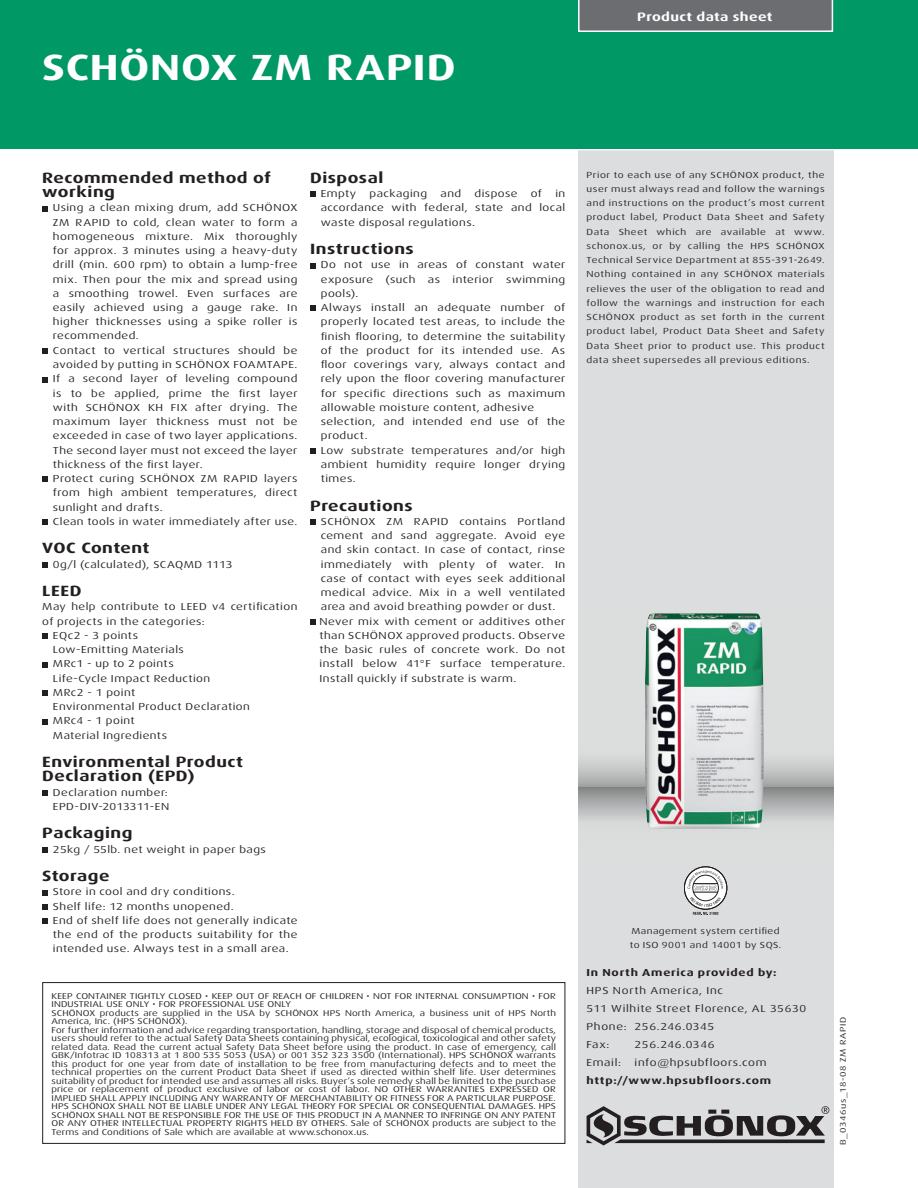
<style>
.page{position:relative;width:918px;height:1188px;background:#fff}
.page>*{position:absolute;margin:0;border:0;box-sizing:border-box;transform-origin:0 0}
.t1{font:700 36.45px "Dax Wide";letter-spacing:.02em;color:#fff;scale:1.11 1}
.t2{font:700 14.85px/14.2px "Dax Wide";letter-spacing:.03em;color:#231f20;scale:1.11 1}
.t3{font:700 12.15px "Dax Wide";letter-spacing:.03em;color:#fff;scale:1.11 1}
.t4{font:10.2px/14.2px "Dax Wide";letter-spacing:.04em;color:#231f20;scale:1.11 1}
.t5{font:10.2px/18px "Dax Wide";letter-spacing:.06em;color:#231f20;scale:1.11 1}
.t6{font:700 10.2px "Dax Wide";letter-spacing:.065em;color:#231f20;scale:1.11 1}
.t7{font:8.7px/14.2px "Dax Wide";letter-spacing:.055em;color:#231f20;text-align:justify;scale:1.11 1}
.t8{font:8.4px/8.6px "Dax Wide";letter-spacing:.015em;color:#231f20;scale:1.11 1}
.t9{font:8.1px "Dax Wide";letter-spacing:.065em;color:#231f20;scale:1.11 1}
</style>
<div class="page">
<div style="left:578px;top:149px;width:255px;height:1039px;background:#dcdddf"></div>
<svg style="left:587px;top:1106px;width:242px;height:39px"></svg>
<svg style="left:42px;top:206px;width:6px;height:5px"></svg>
<svg style="left:42px;top:348px;width:6px;height:6px"></svg>
<svg style="left:42px;top:377px;width:6px;height:5px"></svg>
<svg style="left:42px;top:477px;width:6px;height:5px"></svg>
<svg style="left:42px;top:519px;width:6px;height:6px"></svg>
<svg style="left:42px;top:562px;width:6px;height:6px"></svg>
<svg style="left:42px;top:633px;width:6px;height:6px"></svg>
<svg style="left:42px;top:662px;width:6px;height:5px"></svg>
<svg style="left:42px;top:690px;width:6px;height:6px"></svg>
<svg style="left:42px;top:719px;width:6px;height:5px"></svg>
<svg style="left:42px;top:790px;width:6px;height:6px"></svg>
<svg style="left:42px;top:847px;width:6px;height:6px"></svg>
<svg style="left:42px;top:890px;width:6px;height:5px"></svg>
<svg style="left:42px;top:904px;width:6px;height:6px"></svg>
<svg style="left:42px;top:918px;width:6px;height:6px"></svg>
<svg style="left:310px;top:192px;width:6px;height:5px"></svg>
<svg style="left:310px;top:263px;width:6px;height:5px"></svg>
<svg style="left:310px;top:306px;width:6px;height:5px"></svg>
<svg style="left:310px;top:448px;width:6px;height:6px"></svg>
<svg style="left:310px;top:519px;width:6px;height:6px"></svg>
<svg style="left:310px;top:619px;width:6px;height:6px"></svg>
<hr style="left:0;top:147px;width:918px;height:3px;background:#fff">
<div style="left:0;top:0;width:918px;height:149px;background:#009864"></div>
<svg style="left:578px;top:760px;width:255px;height:61px;background:#b3b5b5"></svg>
<svg style="left:578px;top:0;width:255px;height:32px;background:#747578"></svg>
<img style="left:645px;top:613px;width:119px;height:216px">
<div style="left:42px;top:982px;width:523px;height:162px;border:1px solid #231f20"></div>
<svg style="left:684px;top:867px;width:43px;height:48px"></svg>
<h1 class="t1" style="left:42px;top:46px;width:374px">SCHÖNOX ZM RAPID</h1>
<p class="t3" style="left:637px;top:10px;width:123px">Product data sheet</p>
<h2 class="t2" style="left:42px;top:171px;width:208px">Recommended method of working</h2>
<p class="t4" style="left:53px;top:201px;width:222px">Using a clean mixing drum, add SCHÖNOX ZM RAPID to cold, clean water to form a homogeneous mixture. Mix thoroughly for approx. 3 minutes using a heavy-duty drill (min. 600 rpm) to obtain a lump-free mix. Then pour the mix and spread using a smoothing trowel. Even surfaces are easily achieved using a gauge rake. In higher thicknesses using a spike roller is recommended.<br>Contact to vertical structures should be avoided by putting in SCHÖNOX FOAMTAPE.<br>If a second layer of leveling compound is to be applied, prime the first layer with SCHÖNOX KH FIX after drying. The maximum layer thickness must not be exceeded in case of two layer applications.<br>The second layer must not exceed the layer thickness of the first layer.<br>Protect curing SCHÖNOX ZM RAPID layers from high ambient temperatures, direct sunlight and drafts.<br>Clean tools in water immediately after use.</p>
<h2 class="t2" style="left:42px;top:541px;width:98px">VOC Content</h2>
<p class="t4" style="left:53px;top:557px;width:163px">0g/l (calculated), SCAQMD 1113</p>
<h2 class="t2" style="left:42px;top:584px;width:37px">LEED</h2>
<p class="t4" style="left:42px;top:600px;width:231px">May help contribute to LEED v4 certification</p>
<p class="t4" style="left:42px;top:614px;width:148px">of projects in the categories:</p>
<p class="t4" style="left:53px;top:628px;width:78px">EQc2 - 3 points</p>
<p class="t4" style="left:53px;top:642px;width:120px">Low-Emitting Materials</p>
<p class="t4" style="left:53px;top:657px;width:110px">MRc1 - up to 2 points</p>
<p class="t4" style="left:53px;top:671px;width:143px">Life-Cycle Impact Reduction</p>
<p class="t4" style="left:53px;top:685px;width:76px">MRc2 - 1 point</p>
<p class="t4" style="left:53px;top:699px;width:179px">Environmental Product Declaration</p>
<p class="t4" style="left:53px;top:714px;width:75px">MRc4 - 1 point</p>
<p class="t4" style="left:53px;top:728px;width:104px">Material Ingredients</p>
<h2 class="t2" style="left:42px;top:755px;width:182px">Environmental Product<br>Declaration (EPD)</h2>
<p class="t4" style="left:53px;top:785px;width:106px">Declaration number:<br>EPD-DIV-2013311-EN</p>
<h2 class="t2" style="left:42px;top:826px;width:83px">Packaging</h2>
<p class="t4" style="left:53px;top:842px;width:193px">25kg / 55lb. net weight in paper bags</p>
<h2 class="t2" style="left:42px;top:869px;width:62px">Storage</h2>
<p class="t4" style="left:53px;top:885px;width:222px">Store in cool and dry conditions.<br>Shelf life: 12 months unopened.<br>End of shelf life does not generally indicate the end of the products suitability for the intended use. Always test in a small area.</p>
<h2 class="t2" style="left:310px;top:171px;width:67px">Disposal</h2>
<p class="t4" style="left:321px;top:186px;width:33px">Empty</p>
<p class="t4" style="left:370px;top:186px;width:53px">packaging</p>
<p class="t4" style="left:440px;top:186px;width:20px">and</p>
<p class="t4" style="left:475px;top:186px;width:40px">dispose</p>
<p class="t4" style="left:531px;top:186px;width:12px">of</p>
<p class="t4" style="left:321px;top:186px;width:222px;text-align:justify;text-indent:235px">in accordance with federal, state and local waste disposal regulations.</p>
<h2 class="t2" style="left:310px;top:242px;width:95px">Instructions</h2>
<p class="t4" style="left:321px;top:258px;width:222px">Do not use in areas of constant water exposure (such as interior swimming pools).<br>Always install an adequate number of properly located test areas, to include the finish flooring, to determine the suitability of the product for its intended use. As floor coverings vary, always contact and rely upon the floor covering manufacturer for specific directions such as maximum allowable moisture content, adhesive selection, and intended end use of the product.<br>Low substrate temperatures and/or high ambient humidity require longer drying times.</p>
<h2 class="t2" style="left:310px;top:498px;width:94px">Precautions</h2>
<p class="t4" style="left:320px;top:514px;width:223px">SCHÖNOX ZM RAPID contains Portland cement and sand aggregate. Avoid eye and skin contact. In case of contact, rinse immediately with plenty of water. In case of contact with eyes seek additional medical advice. Mix in a well ventilated area and avoid breathing powder or dust.<br>Never mix with cement or additives other than SCHÖNOX approved products. Observe the basic rules of concrete work. Do not install below 41°F surface temperature.<br>Install quickly if substrate is warm.</p>
<p class="t8" style="left:52px;top:992px;width:456px">KEEP CONTAINER TIGHTLY CLOSED • KEEP OUT OF REACH OF CHILDREN • NOT FOR INTERNAL CONSUMPTION • FOR INDUSTRIAL USE ONLY • FOR PROFESSIONAL USE ONLY<br>SCHÖNOX products are supplied in the USA by SCHÖNOX HPS North America, a business unit of HPS North America, Inc. (HPS SCHÖNOX).<br>For further information and advice regarding transportation, handling, storage and disposal of chemical products, users should refer to the actual Safety Data Sheets containing physical, ecological, toxicological and other safety related data. Read the current actual Safety Data Sheet before using the product. In case of emergency, call GBK/Infotrac ID 108313 at 1 800 535 5053 (USA) or 001 352 323 3500 (International). HPS SCHÖNOX warrants this product for one year from date of installation to be free from manufacturing defects and to meet the technical properties on the current Product Data Sheet if used as directed within shelf life. User determines suitability of product for intended use and assumes all risks. Buyer’s sole remedy shall be limited to the purchase price or replacement of product exclusive of labor or cost of labor. NO OTHER WARRANTIES EXPRESSED OR IMPLIED SHALL APPLY INCLUDING ANY WARRANTY OF MERCHANTABILITY OR FITNESS FOR A PARTICULAR PURPOSE.<br>HPS SCHÖNOX SHALL NOT BE LIABLE UNDER ANY LEGAL THEORY FOR SPECIAL OR CONSEQUENTIAL DAMAGES. HPS SCHÖNOX SHALL NOT BE RESPONSIBLE FOR THE USE OF THIS PRODUCT IN A MANNER TO INFRINGE ON ANY PATENT OR ANY OTHER INTELLECTUAL PROPERTY RIGHTS HELD BY OTHERS. Sale of SCHÖNOX products are subject to the Terms and Conditions of Sale which are available at www.schonox.us.</p>
<p class="t7" style="left:587px;top:168px;width:216px">Prior to each use of any SCHÖNOX product, the user must always read and follow the warnings and instructions on the product’s most current product label, Product Data Sheet and Safety Data Sheet which are available at www. schonox.us, or by calling the HPS SCHÖNOX Technical Service Department at 855-391-2649.<br>Nothing contained in any SCHÖNOX materials relieves the user of the obligation to read and follow the warnings and instruction for each SCHÖNOX product as set forth in the current product label, Product Data Sheet and Safety Data Sheet prior to product use. This product data sheet supersedes all previous editions.</p>
<p class="t7" style="left:630px;top:924px;width:138px">Management system certified to ISO 9001 and 14001 by SQS.</p>
<p class="t6" style="left:587px;top:967px;width:173px">In North America provided by:</p>
<p class="t5" style="left:587px;top:982px;width:199px">HPS North America, Inc<br>511 Wilhite Street Florence, AL 35630<br>Phone: 256.246.0345<br>Fax:</p>
<p class="t4" style="left:635px;top:1038px;width:74px">256.246.0346</p>
<p class="t4" style="left:587px;top:1056px;width:33px">Email:</p>
<p class="t5" style="left:635px;top:1054px;width:120px">info@hpsubfloors.com</p>
<p class="t6" style="left:587px;top:1075px;width:168px">http://www.hpsubfloors.com</p>
<p class="t9" style="left:839px;top:1145px;width:117px;rotate:-90deg">B_0346us_18-08 ZM RAPID</p>
</div>
